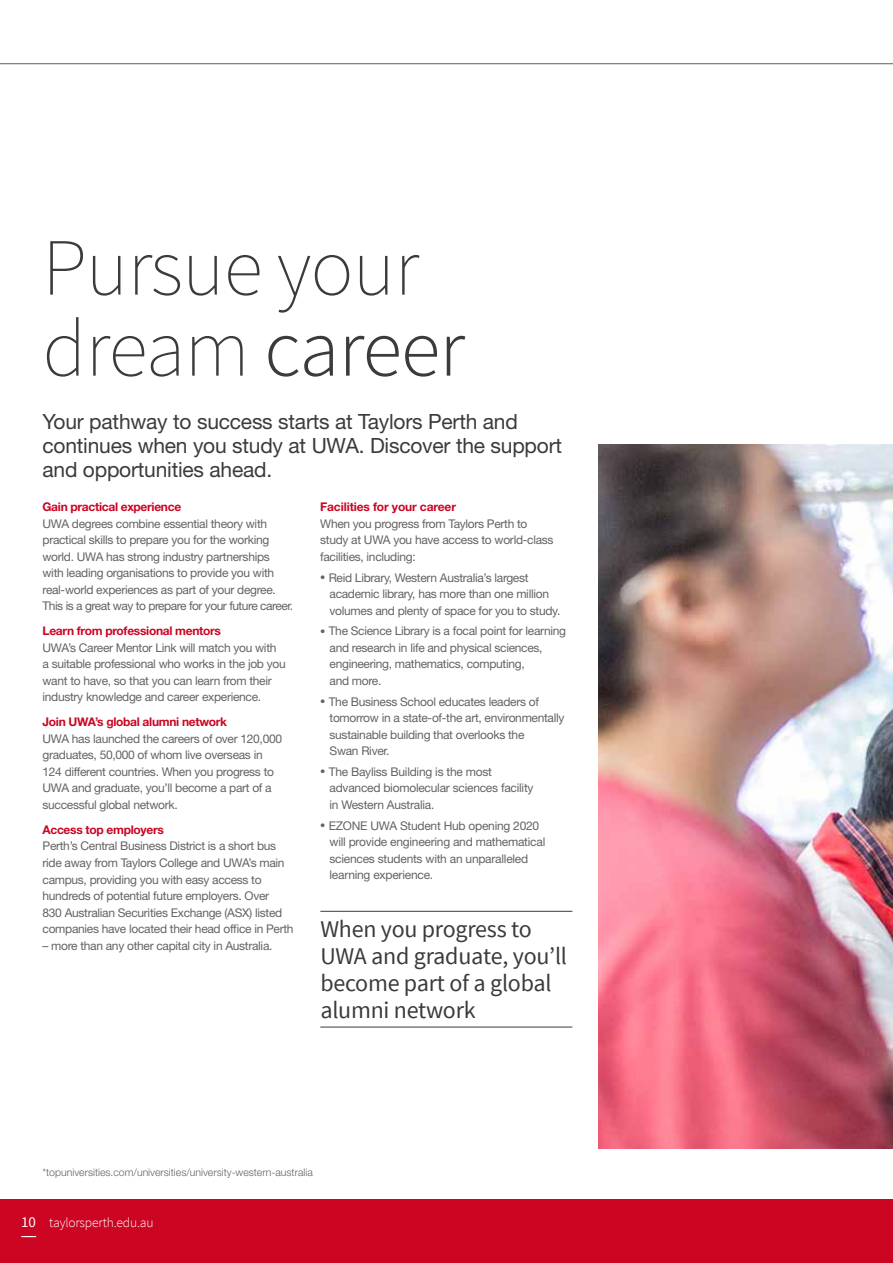
<style>
.page{position:relative;width:893px;height:1263px;background:#fff}
.page>*{position:absolute;margin:0;border:0;box-sizing:border-box;transform-origin:0 0}
.t1{font:200 81px/81px "Source Sans Pro";letter-spacing:-.01em;color:#3b3b3a}
.t2{font:24px/27px "Source Sans Pro";letter-spacing:-.01em;color:#3b3b3a}
.t3{font:21px/24px "Helvetica Neue LT Std";letter-spacing:-.01em;color:#3b3b3a}
.t4{font:300 13.5px "Source Sans Pro";letter-spacing:-.01em;color:#fff}
.t5{font:12px/16.5px "Helvetica Neue LT Std";letter-spacing:-.025em;color:#636362}
.t6{font:700 12px "Helvetica Neue LT Std";letter-spacing:-.025em;color:#cb0522}
.t7{font:300 10.5px "Helvetica Neue LT Std";color:#636362}
.s1{font-weight:300}
.s2{font-size:10.5px}
.s3{font-weight:400;font-size:15px}
</style>
<div class="page">
<img style="left:598px;top:444px;width:295px;height:704px">
<div style="left:0;top:1199px;width:893px;height:64px;background:#cb0522"></div>
<hr style="left:0;top:63px;width:893px;height:1px;background:#5e5e5d">
<hr style="left:320px;top:911px;width:252px;height:1px;background:#3b3b3a">
<hr style="left:320px;top:1027px;width:252px;height:1px;background:#3b3b3a">
<svg style="left:21px;top:1236px;width:15px;height:1px"></svg>
<h1 class="t1" style="left:43px;top:227px;width:424px">Pursue your dream <span class="s1">career</span></h1>
<h3 class="t3" style="left:43px;top:410px;width:521px">Your pathway to success starts at Taylors Perth and continues when you study at UWA. Discover the support and opportunities ahead.</h3>
<p class="t6" style="left:43px;top:500px;width:140px">Gain practical experience</p>
<p class="t5" style="left:43px;top:515px;width:252px">UWA degrees combine essential theory with practical skills to prepare you for the working world. UWA has strong industry partnerships with leading organisations to provide you with real-world experiences as part of your degree.<br>This is a great way to prepare for your future career.</p>
<p class="t6" style="left:43px;top:624px;width:180px">Learn from professional mentors</p>
<p class="t5" style="left:43px;top:639px;width:245px">UWA’s Career Mentor Link will match you with a suitable professional who works in the job you want to have, so that you can learn from their industry knowledge and career experience.</p>
<p class="t6" style="left:43px;top:715px;width:186px">Join UWA’s global alumni network</p>
<p class="t5" style="left:43px;top:730px;width:241px">UWA has launched the careers of over 120,000 graduates, 50,000 of whom live overseas in 124 different countries. When you progress to UWA and graduate, you’ll become a part of a successful global network.</p>
<p class="t6" style="left:43px;top:822px;width:123px">Access top employers</p>
<p class="t5" style="left:43px;top:838px;width:253px">Perth’s Central Business District is a short bus ride away from Taylors College and UWA’s main campus, providing you with easy access to hundreds of potential future employers. Over<br>830 Australian Securities Exchange (ASX) listed companies have located their head office in Perth</p>
<p class="t5" style="left:43px;top:937px;width:231px">– more than any other capital city in Australia.</p>
<p class="t6" style="left:320px;top:500px;width:137px">Facilities for your career</p>
<p class="t5" style="left:320px;top:515px;width:235px">When you progress from Taylors Perth to study at UWA you have access to world-class facilities, including:</p>
<p class="t5" style="left:330px;top:569px;width:232px;text-indent:-9px"><span class="s2">•</span> Reid Library, Western Australia’s largest academic library, has more than one million volumes and plenty of space for you to study.</p>
<p class="t5" style="left:330px;top:623px;width:238px;text-indent:-9px"><span class="s2">•</span> The Science Library is a focal point for learning and research in life and physical sciences, engineering, mathematics, computing,<br>and more.</p>
<p class="t5" style="left:330px;top:693px;width:236px;text-indent:-9px"><span class="s2">•</span> The Business School educates leaders of tomorrow in a state-of-the art, environmentally sustainable building that overlooks the<br>Swan River.</p>
<p class="t5" style="left:330px;top:763px;width:206px;text-indent:-9px"><span class="s2">•</span> The Bayliss Building is the most advanced biomolecular sciences facility in Western Australia.</p>
<p class="t5" style="left:330px;top:817px;width:217px;text-indent:-9px"><span class="s2">•</span> EZONE UWA Student Hub opening 2020 will provide engineering and mathematical sciences students with an unparalleled learning experience.</p>
<h2 class="t2" style="left:320px;top:916px;width:248px">When you progress to<br>UWA and graduate, you’ll become part of a global alumni network</h2>
<p class="t7" style="left:43px;top:1166px;width:272px">*topuniversities.com/universities/university-western-australia</p>
<p class="t4" style="left:21px;top:1215px;width:134px"><span class="s3">10</span> taylorsperth.edu.au</p>
</div>
